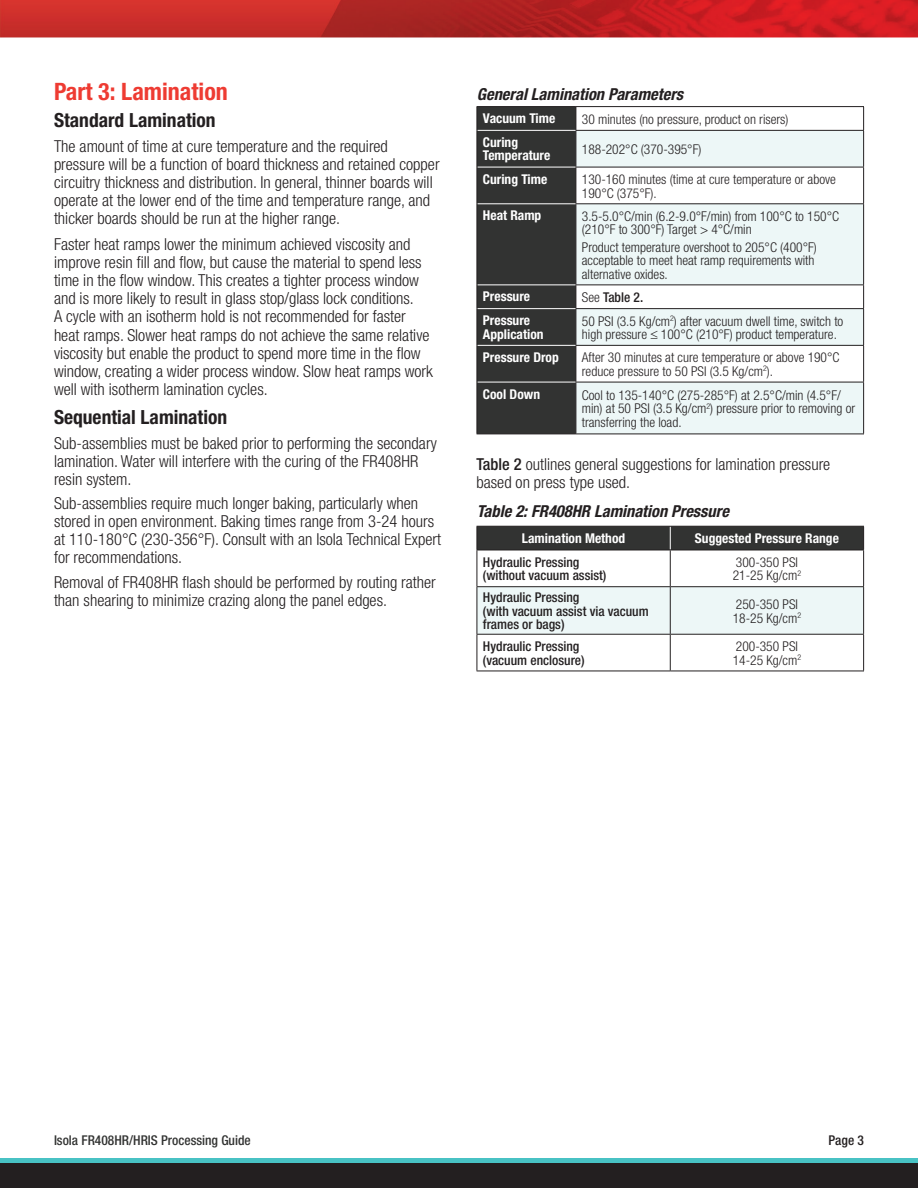
<style>
.page{position:relative;width:918px;height:1188px;background:#fff}
.page>*{position:absolute;margin:0;border:0;box-sizing:border-box;transform-origin:0 0}
.t1{font:700 condensed 24px "Helvetica Neue";color:#ee3b32}
.t2{font:700 condensed 19.5px "Helvetica Neue";color:#231f20}
.t3{font:300 condensed 16.5px/18px "Helvetica Neue";color:#231f20}
.t4{font:italic 700 condensed 16.5px "Helvetica Neue";color:#231f20}
.t5{font:300 condensed 13.5px/13.5px "Helvetica Neue";color:#231f20}
.t6{font:500 condensed 13.5px/13.5px "Helvetica Neue";color:#231f20}
.t7{font:700 condensed 13.5px/13.5px "Helvetica Neue";color:#fff}
.t8{font:500 condensed 13.5px "Helvetica Neue";color:#323332}
.s1{font-weight:300}
.s2{font-weight:500}
</style>
<div class="page">
<div style="left:0;top:1163px;width:918px;height:25px;background:#231f20"></div>
<div style="left:0;top:1158px;width:918px;height:5px;background:#48c2c4"></div>
<img style="left:0;top:0;width:918px;height:38px">
<svg style="left:577px;top:131px;width:286px;height:303px;fill:#edf7f7"></svg>
<hr style="left:576px;top:130px;width:288px;height:1px;background:#231f20">
<hr style="left:576px;top:167px;width:288px;height:1px;background:#231f20">
<hr style="left:576px;top:203px;width:288px;height:1px;background:#231f20">
<hr style="left:576px;top:284px;width:288px;height:1px;background:#231f20">
<hr style="left:576px;top:308px;width:288px;height:1px;background:#231f20">
<hr style="left:576px;top:345px;width:288px;height:1px;background:#231f20">
<hr style="left:576px;top:382px;width:288px;height:1px;background:#231f20">
<hr style="left:477px;top:106px;width:99px;height:1px;background:#231f20">
<hr style="left:576px;top:106px;width:288px;height:1px;background:#231f20">
<svg style="left:863px;top:107px;width:1px;height:23px"></svg>
<hr style="left:863px;top:131px;width:1px;height:36px;background:#231f20">
<hr style="left:863px;top:167px;width:1px;height:36px;background:#231f20">
<hr style="left:863px;top:204px;width:1px;height:80px;background:#231f20">
<svg style="left:477px;top:107px;width:100px;height:327px;background:#363736"></svg>
<svg style="left:863px;top:285px;width:1px;height:23px"></svg>
<hr style="left:477px;top:309px;width:1px;height:36px;background:#231f20">
<hr style="left:863px;top:309px;width:1px;height:36px;background:#231f20">
<hr style="left:477px;top:345px;width:1px;height:37px;background:#231f20">
<hr style="left:863px;top:346px;width:1px;height:36px;background:#231f20">
<hr style="left:477px;top:382px;width:1px;height:52px;background:#231f20">
<hr style="left:863px;top:382px;width:1px;height:52px;background:#231f20">
<hr style="left:477px;top:434px;width:99px;height:1px;background:#231f20">
<hr style="left:576px;top:434px;width:288px;height:1px;background:#231f20">
<div style="left:478px;top:587px;width:385px;height:47px;background:#edf7f7"></div>
<div style="left:477px;top:526px;width:387px;height:24px;background:#323332"></div>
<hr style="left:477px;top:550px;width:193px;height:1px;background:#231f20">
<hr style="left:477px;top:550px;width:1px;height:36px;background:#231f20">
<hr style="left:670px;top:550px;width:194px;height:1px;background:#231f20">
<hr style="left:670px;top:550px;width:1px;height:36px;background:#231f20">
<hr style="left:863px;top:550px;width:1px;height:36px;background:#231f20">
<hr style="left:477px;top:586px;width:193px;height:1px;background:#231f20">
<hr style="left:477px;top:587px;width:1px;height:47px;background:#231f20">
<hr style="left:670px;top:586px;width:194px;height:1px;background:#231f20">
<hr style="left:670px;top:587px;width:1px;height:47px;background:#231f20">
<hr style="left:863px;top:587px;width:1px;height:47px;background:#231f20">
<hr style="left:477px;top:634px;width:193px;height:1px;background:#231f20">
<hr style="left:477px;top:635px;width:1px;height:36px;background:#231f20">
<hr style="left:670px;top:634px;width:194px;height:1px;background:#231f20">
<hr style="left:670px;top:635px;width:1px;height:36px;background:#231f20">
<hr style="left:863px;top:635px;width:1px;height:36px;background:#231f20">
<hr style="left:477px;top:671px;width:193px;height:1px;background:#231f20">
<hr style="left:670px;top:671px;width:194px;height:1px;background:#231f20">
<h1 class="t1" style="left:54px;top:77px;width:175px">Part 3: Lamination</h1>
<p class="t2" style="left:54px;top:109px;width:163px">Standard Lamination</p>
<p class="t3" style="left:54px;top:137px;width:387px">The amount of time at cure temperature and the required pressure will be a function of board thickness and retained copper circuitry thickness and distribution. In general, thinner boards will operate at the lower end of the time and temperature range, and thicker boards should be run at the higher range.</p>
<p class="t3" style="left:54px;top:236px;width:380px">Faster heat ramps lower the minimum achieved viscosity and improve resin fill and flow, but cause the material to spend less time in the flow window. This creates a tighter process window and is more likely to result in glass stop/glass lock conditions.<br>A cycle with an isotherm hold is not recommended for faster heat ramps. Slower heat ramps do not achieve the same relative viscosity but enable the product to spend more time in the flow window, creating a wider process window. Slow heat ramps work well with isotherm lamination cycles.</p>
<p class="t2" style="left:54px;top:405px;width:175px">Sequential Lamination</p>
<p class="t3" style="left:54px;top:434px;width:384px">Sub-assemblies must be baked prior to performing the secondary lamination. Water will interfere with the curing of the FR408HR resin system.</p>
<p class="t3" style="left:54px;top:494px;width:388px">Sub-assemblies require much longer baking, particularly when stored in open environment. Baking times range from 3-24 hours at 110-180°C (230-356°F). Consult with an Isola Technical Expert for recommendations.</p>
<p class="t3" style="left:54px;top:573px;width:383px">Removal of FR408HR flash should be performed by routing rather than shearing to minimize crazing along the panel edges.</p>
<p class="t4" style="left:477px;top:84px;width:208px">General Lamination Parameters</p>
<p class="t7" style="left:483px;top:111px;width:74px">Vacuum Time</p>
<p class="t5" style="left:582px;top:112px;width:208px">30 minutes (no pressure, product on risers)</p>
<p class="t7" style="left:483px;top:135px;width:69px">Curing<br>Temperature</p>
<p class="t5" style="left:582px;top:142px;width:121px">188-202°C (370-395°F)</p>
<p class="t7" style="left:483px;top:172px;width:66px">Curing Time</p>
<p class="t5" style="left:582px;top:172px;width:255px">130-160 minutes (time at cure temperature or above<br>190°C (375°F).</p>
<p class="t7" style="left:483px;top:209px;width:60px">Heat Ramp</p>
<p class="t5" style="left:582px;top:209px;width:259px">3.5-5.0°C/min (6.2-9.0°F/min) from 100°C to 150°C (210°F to 300°F) Target &gt; 4°C/min</p>
<p class="t5" style="left:582px;top:240px;width:236px">Product temperature overshoot to 205°C (400°F) acceptable to meet heat ramp requirements with alternative oxides.</p>
<p class="t7" style="left:483px;top:290px;width:49px">Pressure</p>
<p class="t6" style="left:582px;top:290px;width:63px"><span class="s1">See</span> Table 2.</p>
<p class="t7" style="left:483px;top:313px;width:62px">Pressure<br>Application</p>
<p class="t5" style="left:582px;top:314px;width:263px">50 PSI (3.5 Kg/cm<sup>2</sup>) after vacuum dwell time, switch to high pressure ≤ 100°C (210°F) product temperature.</p>
<p class="t7" style="left:483px;top:350px;width:77px">Pressure Drop</p>
<p class="t5" style="left:582px;top:351px;width:259px">After 30 minutes at cure temperature or above 190°C reduce pressure to 50 PSI (3.5 Kg/cm<sup>2</sup>).</p>
<p class="t7" style="left:483px;top:387px;width:59px">Cool Down</p>
<p class="t5" style="left:582px;top:388px;width:275px">Cool to 135-140°C (275-285°F) at 2.5°C/min (4.5°F/ min) at 50 PSI (3.5 Kg/cm<sup>2</sup>) pressure prior to removing or transferring the load.</p>
<p class="t3" style="left:477px;top:455px;width:355px"><span class="s2">Table 2</span> outlines general suggestions for lamination pressure based on press type used.</p>
<p class="t4" style="left:477px;top:501px;width:254px">Table 2: FR408HR Lamination Pressure</p>
<p class="t7" style="left:522px;top:532px;width:105px">Lamination Method</p>
<p class="t7" style="left:695px;top:532px;width:145px">Suggested Pressure Range</p>
<p class="t6" style="left:483px;top:555px;width:125px">Hydraulic Pressing (without vacuum assist)</p>
<p class="t5" style="left:733px;top:555px;width:70px">300-350 PSI<br>21-25 Kg/cm<sup>2</sup></p>
<p class="t6" style="left:483px;top:591px;width:167px">Hydraulic Pressing<br>(with vacuum assist via vacuum frames or bags)</p>
<p class="t5" style="left:733px;top:597px;width:70px">250-350 PSI<br>18-25 Kg/cm<sup>2</sup></p>
<p class="t6" style="left:483px;top:639px;width:103px">Hydraulic Pressing (vacuum enclosure)</p>
<p class="t5" style="left:733px;top:640px;width:70px">200-350 PSI<br>14-25 Kg/cm<sup>2</sup></p>
<p class="t8" style="left:54px;top:1132px;width:198px">Isola FR408HR/HRIS Processing Guide</p>
<p class="t6" style="left:829px;top:1133px;width:37px">Page 3</p>
</div>
